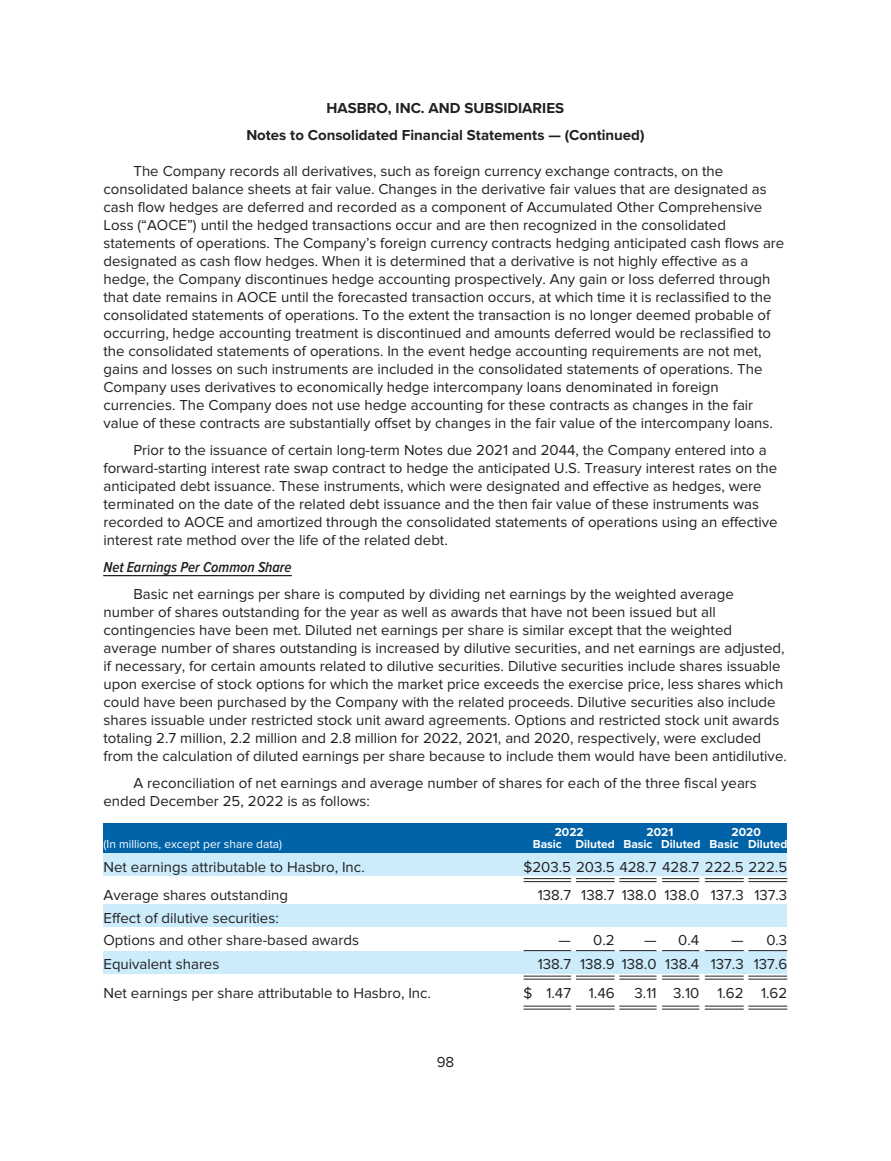
<style>
.page{position:relative;width:891px;height:1161px;background:#fff}
.page>*{position:absolute;margin:0;border:0;box-sizing:border-box;transform-origin:0 0}
.t1{font:15px/18px "Proxima Nova";color:#231f20}
.t2{font:700 15px/27px "Proxima Nova";color:#231f20;text-align:center}
.t3{font:italic 600 15px "Proxima Nova Cond";color:#231f20}
.t4{font:700 12px "Proxima Nova";color:#fff}
.t5{font:12px "Proxima Nova";color:#fff}
</style>
<div class="page">
<hr style="left:104px;top:575px;width:188px;height:1px;background:#231f20">
<div style="left:104px;top:824px;width:684px;height:30px;background:#0163a7"></div>
<div style="left:104px;top:854px;width:684px;height:22px;background:#ccecfb"></div>
<div style="left:104px;top:904px;width:684px;height:23px;background:#ccecfb"></div>
<div style="left:104px;top:951px;width:684px;height:23px;background:#ccecfb"></div>
<hr style="left:524px;top:878px;width:47px;height:1px;background:#231f20">
<hr style="left:524px;top:881px;width:47px;height:1px;background:#231f20">
<hr style="left:576px;top:878px;width:39px;height:1px;background:#231f20">
<hr style="left:576px;top:881px;width:39px;height:1px;background:#231f20">
<hr style="left:619px;top:878px;width:38px;height:1px;background:#231f20">
<hr style="left:619px;top:881px;width:38px;height:1px;background:#231f20">
<hr style="left:662px;top:878px;width:37px;height:1px;background:#231f20">
<hr style="left:662px;top:881px;width:37px;height:1px;background:#231f20">
<hr style="left:705px;top:878px;width:39px;height:1px;background:#231f20">
<hr style="left:705px;top:881px;width:39px;height:1px;background:#231f20">
<hr style="left:748px;top:878px;width:39px;height:1px;background:#231f20">
<hr style="left:748px;top:881px;width:39px;height:1px;background:#231f20">
<hr style="left:524px;top:950px;width:47px;height:1px;background:#231f20">
<hr style="left:576px;top:950px;width:39px;height:1px;background:#231f20">
<hr style="left:619px;top:950px;width:38px;height:1px;background:#231f20">
<hr style="left:662px;top:950px;width:37px;height:1px;background:#231f20">
<hr style="left:705px;top:950px;width:39px;height:1px;background:#231f20">
<hr style="left:748px;top:950px;width:39px;height:1px;background:#231f20">
<hr style="left:524px;top:976px;width:47px;height:1px;background:#231f20">
<hr style="left:524px;top:979px;width:47px;height:1px;background:#231f20">
<hr style="left:576px;top:976px;width:39px;height:1px;background:#231f20">
<hr style="left:576px;top:979px;width:39px;height:1px;background:#231f20">
<hr style="left:619px;top:976px;width:38px;height:1px;background:#231f20">
<hr style="left:619px;top:979px;width:38px;height:1px;background:#231f20">
<hr style="left:662px;top:976px;width:37px;height:1px;background:#231f20">
<hr style="left:662px;top:979px;width:37px;height:1px;background:#231f20">
<hr style="left:705px;top:976px;width:39px;height:1px;background:#231f20">
<hr style="left:705px;top:979px;width:39px;height:1px;background:#231f20">
<hr style="left:748px;top:976px;width:39px;height:1px;background:#231f20">
<hr style="left:748px;top:979px;width:39px;height:1px;background:#231f20">
<hr style="left:524px;top:1006px;width:47px;height:1px;background:#231f20">
<hr style="left:524px;top:1009px;width:47px;height:1px;background:#231f20">
<hr style="left:576px;top:1006px;width:39px;height:1px;background:#231f20">
<hr style="left:576px;top:1009px;width:39px;height:1px;background:#231f20">
<hr style="left:619px;top:1006px;width:38px;height:1px;background:#231f20">
<hr style="left:619px;top:1009px;width:38px;height:1px;background:#231f20">
<hr style="left:662px;top:1006px;width:37px;height:1px;background:#231f20">
<hr style="left:662px;top:1009px;width:37px;height:1px;background:#231f20">
<hr style="left:705px;top:1006px;width:39px;height:1px;background:#231f20">
<hr style="left:705px;top:1009px;width:39px;height:1px;background:#231f20">
<hr style="left:748px;top:1006px;width:39px;height:1px;background:#231f20">
<hr style="left:748px;top:1009px;width:39px;height:1px;background:#231f20">
<p class="t2" style="left:246px;top:95px;width:400px">HASBRO, INC. AND SUBSIDIARIES<br>Notes to Consolidated Financial Statements — (Continued)</p>
<p class="t1" style="left:104px;top:163px;width:682px;text-indent:30px">The Company records all derivatives, such as foreign currency exchange contracts, on the consolidated balance sheets at fair value. Changes in the derivative fair values that are designated as cash flow hedges are deferred and recorded as a component of Accumulated Other Comprehensive Loss (“AOCE”) until the hedged transactions occur and are then recognized in the consolidated statements of operations. The Company’s foreign currency contracts hedging anticipated cash flows are designated as cash flow hedges. When it is determined that a derivative is not highly effective as a hedge, the Company discontinues hedge accounting prospectively. Any gain or loss deferred through that date remains in AOCE until the forecasted transaction occurs, at which time it is reclassified to the consolidated statements of operations. To the extent the transaction is no longer deemed probable of occurring, hedge accounting treatment is discontinued and amounts deferred would be reclassified to the consolidated statements of operations. In the event hedge accounting requirements are not met, gains and losses on such instruments are included in the consolidated statements of operations. The Company uses derivatives to economically hedge intercompany loans denominated in foreign currencies. The Company does not use hedge accounting for these contracts as changes in the fair value of these contracts are substantially offset by changes in the fair value of the intercompany loans.</p>
<p class="t1" style="left:104px;top:442px;width:676px;text-indent:30px">Prior to the issuance of certain long-term Notes due 2021 and 2044, the Company entered into a forward-starting interest rate swap contract to hedge the anticipated U.S. Treasury interest rates on the anticipated debt issuance. These instruments, which were designated and effective as hedges, were terminated on the date of the related debt issuance and the then fair value of these instruments was recorded to AOCE and amortized through the consolidated statements of operations using an effective interest rate method over the life of the related debt.</p>
<p class="t3" style="left:104px;top:561px;width:190px">Net Earnings Per Common Share</p>
<p class="t1" style="left:104px;top:586px;width:685px;text-indent:30px">Basic net earnings per share is computed by dividing net earnings by the weighted average number of shares outstanding for the year as well as awards that have not been issued but all contingencies have been met. Diluted net earnings per share is similar except that the weighted average number of shares outstanding is increased by dilutive securities, and net earnings are adjusted, if necessary, for certain amounts related to dilutive securities. Dilutive securities include shares issuable upon exercise of stock options for which the market price exceeds the exercise price, less shares which could have been purchased by the Company with the related proceeds. Dilutive securities also include shares issuable under restricted stock unit award agreements. Options and restricted stock unit awards totaling 2.7 million, 2.2 million and 2.8 million for 2022, 2021, and 2020, respectively, were excluded from the calculation of diluted earnings per share because to include them would have been antidilutive.</p>
<p class="t1" style="left:104px;top:775px;width:655px;text-indent:30px">A reconciliation of net earnings and average number of shares for each of the three fiscal years ended December 25, 2022 is as follows:</p>
<p class="t4" style="left:555px;top:828px;width:31px">2022</p>
<p class="t4" style="left:646px;top:828px;width:28px">2021</p>
<p class="t4" style="left:732px;top:828px;width:31px">2020</p>
<p class="t5" style="left:104px;top:840px;width:180px">(In millions, except per share data)</p>
<p class="t4" style="left:533px;top:840px;width:256px">Basic Diluted Basic Diluted Basic Diluted</p>
<p class="t1" style="left:104px;top:859px;width:263px">Net earnings attributable to Hasbro, Inc.</p>
<p class="t1" style="left:524px;top:859px;width:265px">$203.5 203.5 428.7 428.7 222.5 222.5</p>
<p class="t1" style="left:104px;top:888px;width:186px">Average shares outstanding</p>
<p class="t1" style="left:538px;top:888px;width:251px">138.7 138.7 138.0 138.0 137.3 137.3</p>
<p class="t1" style="left:104px;top:908px;width:257px;line-height:22.5px">Effect of dilutive securities:<br>Options and other share-based awards</p>
<p class="t1" style="left:559px;top:933px;width:58px">— 0.2</p>
<p class="t1" style="left:644px;top:933px;width:57px">— 0.4</p>
<p class="t1" style="left:731px;top:933px;width:58px">— 0.3</p>
<p class="t1" style="left:104px;top:957px;width:117px">Equivalent shares</p>
<p class="t1" style="left:538px;top:957px;width:251px">138.7 138.9 138.0 138.4 137.3 137.6</p>
<p class="t1" style="left:104px;top:985px;width:329px">Net earnings per share attributable to Hasbro, Inc.</p>
<p class="t1" style="left:524px;top:985px;width:93px">$ 1.47 1.46</p>
<p class="t1" style="left:635px;top:985px;width:154px">3.11 3.10 1.62 1.62</p>
<p class="t1" style="left:437px;top:1054px;width:19px">98</p>
</div>
